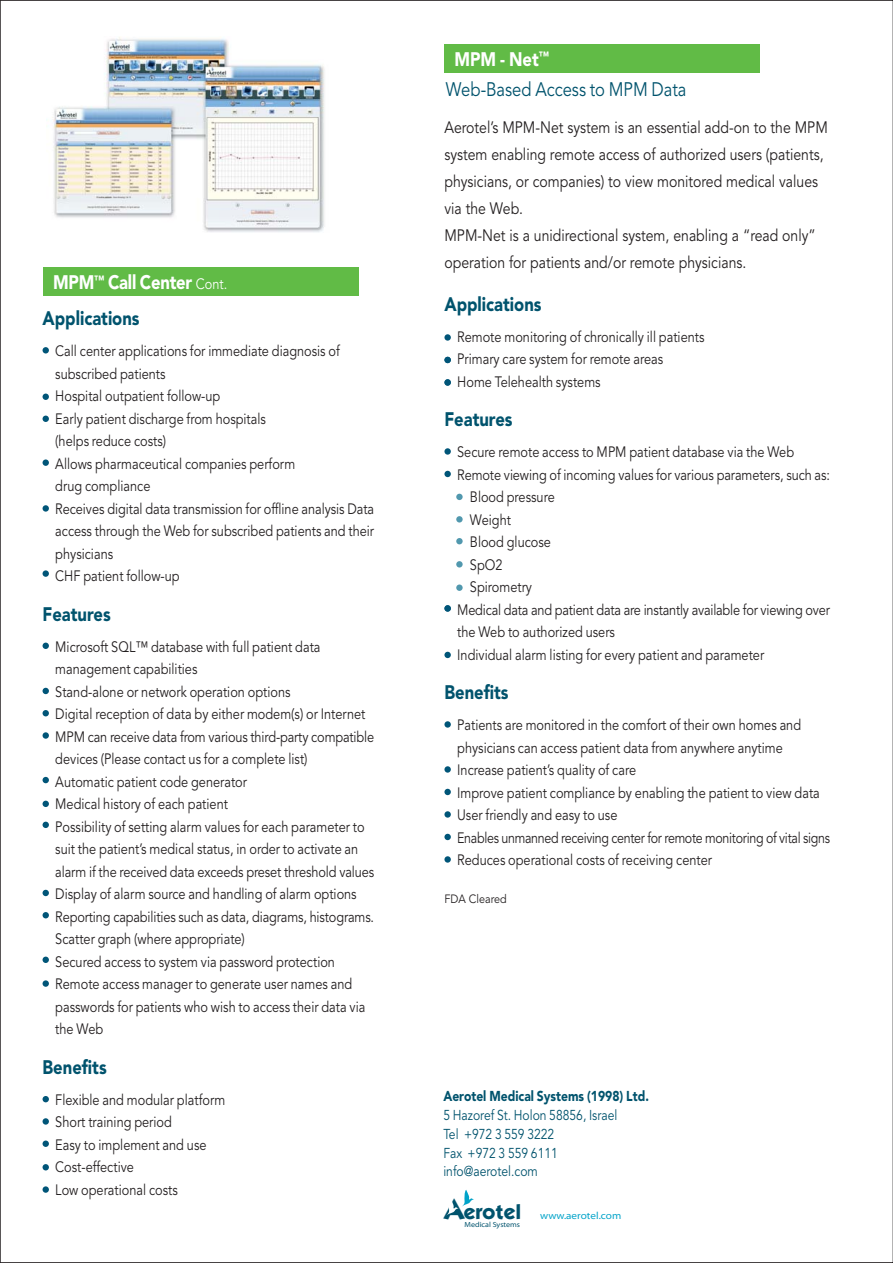
<style>
.page{position:relative;width:893px;height:1263px;background:#fff}
.page>*{position:absolute;margin:0;border:0;box-sizing:border-box;transform-origin:0 0}
.t1{font:700 21px "Itc Kabel";color:#00536d}
.t2{font:900 19.5px "Avenir";color:#00536d;scale:.85 1}
.t3{font:19.5px/29.7px "Avenir";color:#00536d;scale:.85 1}
.t4{font:900 19.5px "Avenir";letter-spacing:-.01em;color:#fff;scale:.85 1}
.t5{font:16.5px/27px "Avenir";color:#231f20;scale:.85 1}
.t6{font:15px/22.5px "Avenir";color:#231f20;scale:.85 1}
.t7{font:14.25px/18.8px "Avenir";color:#00536d;scale:.85 1}
.t8{font:900 14.25px "Avenir";color:#00536d;scale:.85 1}
.t9{font:12px "Avenir";color:#231f20;scale:.9 1}
.t10{font:10.2px "Myriad MM 400 700";color:#00a3c9}
.t11{font:7.35px "Myriad MM 400 700";color:#00536d}
.s1{font-weight:400;font-size:15px}
.s2{font-weight:900;color:#fff}
.s3{font-size:29.4px}
</style>
<div class="page">
<div style="left:43px;top:347px;width:6px;height:7px;background:#005578;border-radius:50%"></div>
<svg style="left:43px;top:394px;width:6px;height:6px"></svg>
<svg style="left:43px;top:416px;width:6px;height:6px"></svg>
<div style="left:43px;top:459px;width:6px;height:7px;background:#005578;border-radius:50%"></div>
<div style="left:43px;top:505px;width:6px;height:7px;background:#005578;border-radius:50%"></div>
<div style="left:43px;top:570px;width:6px;height:7px;background:#005578;border-radius:50%"></div>
<hr style="left:0;top:0;width:1px;height:1263px;background:#231f20">
<svg style="left:43px;top:643px;width:6px;height:6px"></svg>
<svg style="left:43px;top:688px;width:6px;height:6px"></svg>
<svg style="left:43px;top:710px;width:6px;height:6px"></svg>
<div style="left:43px;top:732px;width:6px;height:7px;background:#005578;border-radius:50%"></div>
<svg style="left:43px;top:777px;width:6px;height:6px"></svg>
<svg style="left:43px;top:801px;width:6px;height:6px"></svg>
<svg style="left:43px;top:890px;width:6px;height:6px"></svg>
<svg style="left:43px;top:912px;width:6px;height:6px"></svg>
<svg style="left:43px;top:957px;width:6px;height:6px"></svg>
<div style="left:43px;top:980px;width:6px;height:7px;background:#005578;border-radius:50%"></div>
<svg style="left:43px;top:1096px;width:6px;height:6px"></svg>
<div style="left:43px;top:1118px;width:6px;height:7px;background:#005578;border-radius:50%"></div>
<svg style="left:43px;top:1141px;width:6px;height:6px"></svg>
<svg style="left:43px;top:1164px;width:6px;height:6px"></svg>
<div style="left:43px;top:1186px;width:6px;height:7px;background:#005578;border-radius:50%"></div>
<div style="left:444px;top:44px;width:316px;height:29px;background:#61bb46"></div>
<svg style="left:444px;top:334px;width:7px;height:7px"></svg>
<div style="left:444px;top:357px;width:7px;height:6px;background:#005578;border-radius:50%"></div>
<div style="left:444px;top:379px;width:7px;height:7px;background:#005578;border-radius:50%"></div>
<svg style="left:444px;top:448px;width:7px;height:7px"></svg>
<div style="left:444px;top:471px;width:7px;height:6px;background:#005578;border-radius:50%"></div>
<div style="left:444px;top:605px;width:7px;height:7px;background:#005578;border-radius:50%"></div>
<div style="left:444px;top:652px;width:7px;height:6px;background:#005578;border-radius:50%"></div>
<svg style="left:456px;top:494px;width:6px;height:6px"></svg>
<div style="left:456px;top:516px;width:6px;height:7px;background:#5198ae;border-radius:50%"></div>
<svg style="left:456px;top:538px;width:6px;height:6px"></svg>
<div style="left:456px;top:561px;width:6px;height:7px;background:#5198ae;border-radius:50%"></div>
<svg style="left:456px;top:585px;width:6px;height:6px"></svg>
<svg style="left:444px;top:721px;width:7px;height:7px"></svg>
<svg style="left:444px;top:766px;width:7px;height:7px"></svg>
<div style="left:444px;top:789px;width:7px;height:6px;background:#005578;border-radius:50%"></div>
<svg style="left:444px;top:811px;width:7px;height:7px"></svg>
<div style="left:444px;top:834px;width:7px;height:6px;background:#005578;border-radius:50%"></div>
<svg style="left:444px;top:856px;width:7px;height:7px"></svg>
<svg style="left:43px;top:822px;width:6px;height:6px"></svg>
<div style="left:43px;top:268px;width:316px;height:28px;background:#61bb46"></div>
<img style="left:46px;top:37px;width:279px;height:195px">
<svg style="left:451px;top:1190px;width:23px;height:23px"></svg>
<h2 class="t4" style="left:53px;top:275px;width:207px">MPM<sup>™</sup> Call Center <span class="s1">Cont.</span></h2>
<h2 class="t2" style="left:43px;top:311px;width:116px">Applications</h2>
<p class="t6" style="left:55px;top:342px;width:376px">Call center applications for immediate diagnosis of subscribed patients<br>Hospital outpatient follow-up<br>Early patient discharge from hospitals<br>(helps reduce costs)<br>Allows pharmaceutical companies perform<br>drug compliance<br>Receives digital data transmission for offline analysis Data access through the Web for subscribed patients and their physicians<br>CHF patient follow-up</p>
<h2 class="t2" style="left:43px;top:606px;width:82px">Features</h2>
<p class="t6" style="left:55px;top:637px;width:376px">Microsoft SQL™ database with full patient data management capabilities<br>Stand-alone or network operation options<br>Digital reception of data by either modem(s) or Internet MPM can receive data from various third-party compatible devices (Please contact us for a complete list)<br>Automatic patient code generator<br>Medical history of each patient<br>Possibility of setting alarm values for each parameter to suit the patient’s medical status, in order to activate an alarm if the received data exceeds preset threshold values Display of alarm source and handling of alarm options Reporting capabilities such as data, diagrams, histograms.<br>Scatter graph (where appropriate)<br>Secured access to system via password protection Remote access manager to generate user names and passwords for patients who wish to access their data via the Web</p>
<h2 class="t2" style="left:43px;top:1059px;width:77px">Benefits</h2>
<p class="t6" style="left:55px;top:1090px;width:201px">Flexible and modular platform<br>Short training period<br>Easy to implement and use<br>Cost-effective<br>Low operational costs</p>
<h2 class="t3" style="left:446px;top:46px;width:284px;text-indent:9px"><span class="s2">MPM - Net</span><sup>™<br></sup>Web-Based Access to MPM Data</h2>
<p class="t5" style="left:444px;top:115px;width:452px">Aerotel’s MPM-Net system is an essential add-on to the MPM system enabling remote access of authorized users (patients, physicians, or companies) to view monitored medical values via the Web.<br>MPM-Net is a unidirectional system, enabling a “read only” operation for patients and/or remote physicians.</p>
<h2 class="t2" style="left:444px;top:296px;width:116px">Applications</h2>
<p class="t6" style="left:457px;top:327px;width:292px">Remote monitoring of chronically ill patients<br>Primary care system for remote areas<br>Home Telehealth systems</p>
<h2 class="t2" style="left:444px;top:412px;width:82px">Features</h2>
<p class="t6" style="left:457px;top:443px;width:398px">Secure remote access to MPM patient database via the Web</p>
<p class="t6" style="left:457px;top:465px;width:440px">Remote viewing of incoming values for various parameters, such as:</p>
<p class="t6" style="left:470px;top:488px;width:101px">Blood pressure</p>
<p class="t6" style="left:470px;top:510px;width:50px">Weight</p>
<p class="t6" style="left:470px;top:533px;width:97px">Blood glucose</p>
<p class="t6" style="left:470px;top:555px;width:40px">SpO2</p>
<p class="t6" style="left:470px;top:578px;width:75px">Spirometry</p>
<p class="t6" style="left:457px;top:600px;width:440px">Medical data and patient data are instantly available for viewing over</p>
<p class="t6" style="left:457px;top:623px;width:187px">the Web to authorized users</p>
<p class="t6" style="left:457px;top:645px;width:363px">Individual alarm listing for every patient and parameter</p>
<h2 class="t2" style="left:444px;top:685px;width:77px">Benefits</h2>
<p class="t6" style="left:457px;top:716px;width:440px">Patients are monitored in the comfort of their own homes and physicians can access patient data from anywhere anytime Increase patient’s quality of care<br>Improve patient compliance by enabling the patient to view data User friendly and easy to use<br>Enables unmanned receiving center for remote monitoring of vital signs Reduces operational costs of receiving center</p>
<p class="t9" style="left:444px;top:894px;width:71px">FDA Cleared</p>
<p class="t8" style="left:443px;top:1091px;width:243px">Aerotel Medical Systems (1998) Ltd.</p>
<p class="t7" style="left:443px;top:1107px;width:206px">5 Hazoref St. Holon 58856, Israel<br>Tel +972 3 559 3222<br>Fax +972 3 559 6111 info@aerotel.com</p>
<h1 class="t1" style="left:444px;top:1204px;width:78px"><span class="s3">A</span>erotel</h1>
<p class="t11" style="left:464px;top:1221px;width:57px">Medical Systems</p>
<p class="t10" style="left:540px;top:1212px;width:82px">www.aerotel.com</p>
</div>
